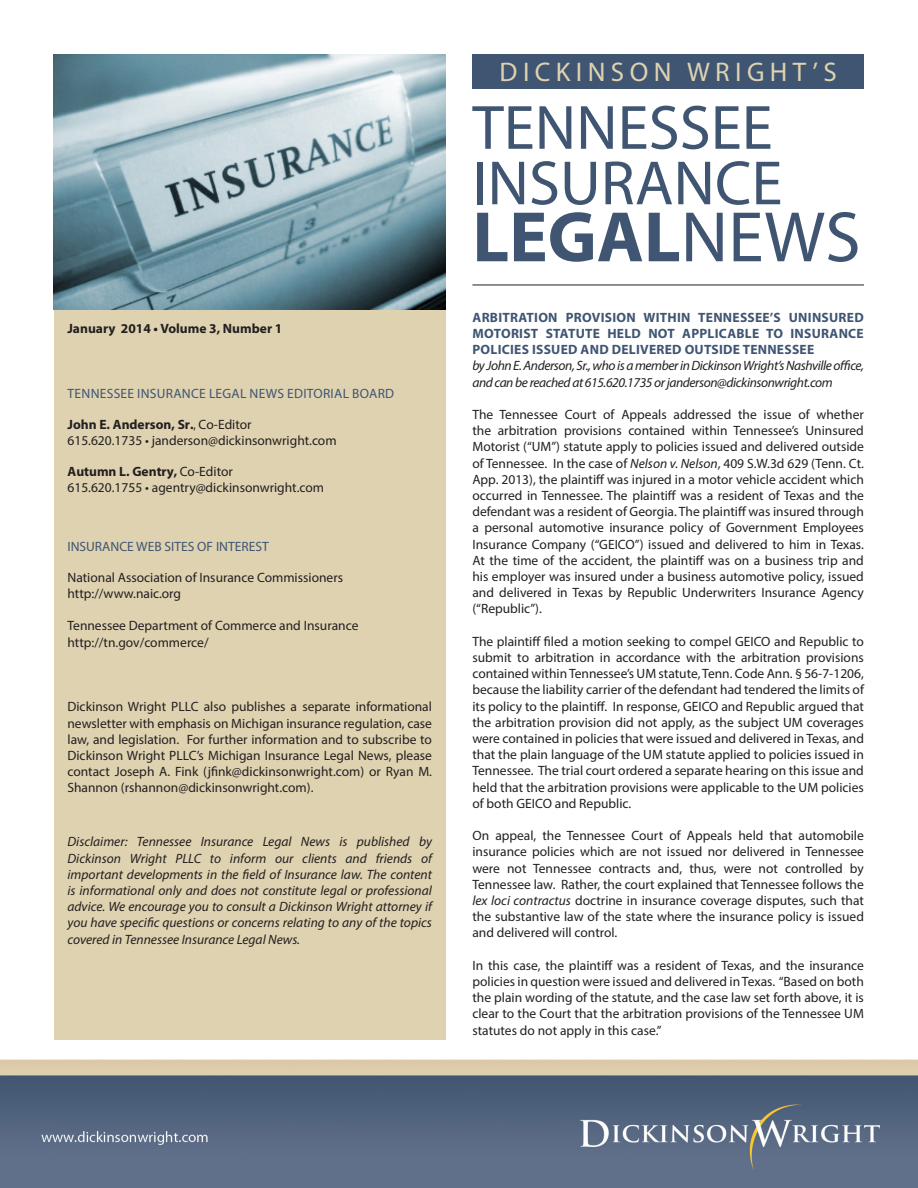
<style>
.page{position:relative;width:918px;height:1188px;background:#fff}
.page>*{position:absolute;margin:0;border:0;box-sizing:border-box;transform-origin:0 0}
.t1{font:700 72px "Myriad Pro";color:#3f5572}
.t2{font:63px "Myriad Pro";color:#3f5572}
.t3{font:27px "Myriad Pro";letter-spacing:.2em;color:#ded2b0}
.t4{font:13.5px/16.2px "Myriad Pro";color:#231f20;text-align:justify}
.t5{font:italic 13.5px/16.2px "Myriad Pro";letter-spacing:-.03em;color:#231f20;text-align:justify}
.t6{font:700 13.5px/16.2px "Myriad Pro";letter-spacing:.02em;color:#3f5572;text-align:justify}
.t7{font:700 13.5px "Myriad Pro";color:#231f20}
.t8{font:13.5px "Myriad Pro";letter-spacing:.02em;color:#3f5572}
.t9{font:13.5px "Myriad Pro";color:#3f5572}
.s1{font-weight:400;font-size:12px}
.s2{font-weight:400}
.s3{font-style:italic}
</style>
<div class="page">
<img style="left:0;top:54px;width:918px;height:1134px">
<div style="left:54px;top:310px;width:392px;height:729px;background:#ded2b0"></div>
<img style="left:53px;top:55px;width:393px;height:255px">
<hr style="left:472px;top:285px;width:392px;height:1px;background:#231f20">
<div style="left:472px;top:54px;width:392px;height:34px;background:#3f5572"></div>
<p class="t7" style="left:68px;top:320px;width:216px">January 2014 • Volume 3, Number 1</p>
<p class="t8" style="left:68px;top:385px;width:328px">TENNESSEE INSURANCE LEGAL NEWS EDITORIAL BOARD</p>
<p class="t7" style="left:68px;top:415px;width:186px">John E. Anderson, Sr.<span class="s1">,</span> <span class="s2">Co-Editor</span></p>
<p class="t4" style="left:68px;top:432px;width:271px">615.620.1735 • janderson@dickinsonwright.com</p>
<p class="t7" style="left:68px;top:462px;width:167px">Autumn L. Gentry, <span class="s2">Co-Editor</span></p>
<p class="t4" style="left:68px;top:479px;width:258px">615.620.1755 • agentry@dickinsonwright.com</p>
<p class="t9" style="left:68px;top:538px;width:203px">INSURANCE WEB SITES OF INTEREST</p>
<p class="t4" style="left:68px;top:569px;width:277px">National Association of Insurance Commissioners</p>
<p class="t4" style="left:68px;top:585px;width:115px">http://www.naic.org</p>
<p class="t4" style="left:68px;top:618px;width:292px">Tennessee Department of Commerce and Insurance</p>
<p class="t4" style="left:68px;top:634px;width:143px">http://tn.gov/commerce/</p>
<p class="t4" style="left:68px;top:699px;width:366px">Dickinson Wright PLLC also publishes a separate informational newsletter with emphasis on Michigan insurance regulation, case law, and legislation. For further information and to subscribe to Dickinson Wright PLLC’s Michigan Insurance Legal News, please contact Joseph A. Fink (jfink@dickinsonwright.com) or Ryan M.<br>Shannon (rshannon@dickinsonwright.com).</p>
<p class="t5" style="left:68px;top:834px;width:366px">Disclaimer: Tennessee Insurance Legal News is published by Dickinson Wright PLLC to inform our clients and friends of important developments in the field of Insurance law. The content is informational only and does not constitute legal or professional advice. We encourage you to consult a Dickinson Wright attorney if you have specific questions or concerns relating to any of the topics covered in Tennessee Insurance Legal News.</p>
<p class="t3" style="left:500px;top:56px;width:339px">DICKINSON WRIGHT’S</p>
<p class="t2" style="left:472px;top:89px;width:302px">TENNESSEE</p>
<p class="t2" style="left:472px;top:144px;width:312px">INSURANCE</p>
<p class="t1" style="left:472px;top:190px;width:390px">LEGAL<span class="s2">NEWS</span></p>
<p class="t6" style="left:473px;top:309px;width:393px">ARBITRATION PROVISION WITHIN TENNESSEE’S UNINSURED MOTORIST STATUTE HELD NOT APPLICABLE TO INSURANCE POLICIES ISSUED AND DELIVERED OUTSIDE TENNESSEE</p>
<p class="t5" style="left:472px;top:357px;width:393px">by John E. Anderson, Sr., who is a member in Dickinson Wright’s Nashville office, and can be reached at 615.620.1735 or janderson@dickinsonwright.com</p>
<p class="t4" style="left:472px;top:406px;width:393px">The Tennessee Court of Appeals addressed the issue of whether the arbitration provisions contained within Tennessee’s Uninsured Motorist (“UM”) statute apply to policies issued and delivered outside of Tennessee. In the case of <span class="s3">Nelson v. Nelson</span>, 409 S.W.3d 629 (Tenn. Ct.<br>App. 2013), the plaintiff was injured in a motor vehicle accident which occurred in Tennessee. The plaintiff was a resident of Texas and the defendant was a resident of Georgia. The plaintiff was insured through a personal automotive insurance policy of Government Employees Insurance Company (“GEICO”) issued and delivered to him in Texas.<br>At the time of the accident, the plaintiff was on a business trip and his employer was insured under a business automotive policy, issued and delivered in Texas by Republic Underwriters Insurance Agency (“Republic”).</p>
<p class="t4" style="left:472px;top:633px;width:393px">The plaintiff filed a motion seeking to compel GEICO and Republic to submit to arbitration in accordance with the arbitration provisions contained within Tennessee’s UM statute, Tenn. Code Ann. § 56-7-1206, because the liability carrier of the defendant had tendered the limits of its policy to the plaintiff. In response, GEICO and Republic argued that the arbitration provision did not apply, as the subject UM coverages were contained in policies that were issued and delivered in Texas, and that the plain language of the UM statute applied to policies issued in Tennessee. The trial court ordered a separate hearing on this issue and held that the arbitration provisions were applicable to the UM policies of both GEICO and Republic.</p>
<p class="t4" style="left:472px;top:827px;width:393px">On appeal, the Tennessee Court of Appeals held that automobile insurance policies which are not issued nor delivered in Tennessee were not Tennessee contracts and, thus, were not controlled by Tennessee law. Rather, the court explained that Tennessee follows the <span class="s3">lex loci contractus</span> doctrine in insurance coverage disputes, such that the substantive law of the state where the insurance policy is issued and delivered will control.</p>
<p class="t4" style="left:472px;top:957px;width:393px">In this case, the plaintiff was a resident of Texas, and the insurance policies in question were issued and delivered in Texas. “Based on both the plain wording of the statute, and the case law set forth above, it is clear to the Court that the arbitration provisions of the Tennessee UM statutes do not apply in this case.”</p>
</div>
